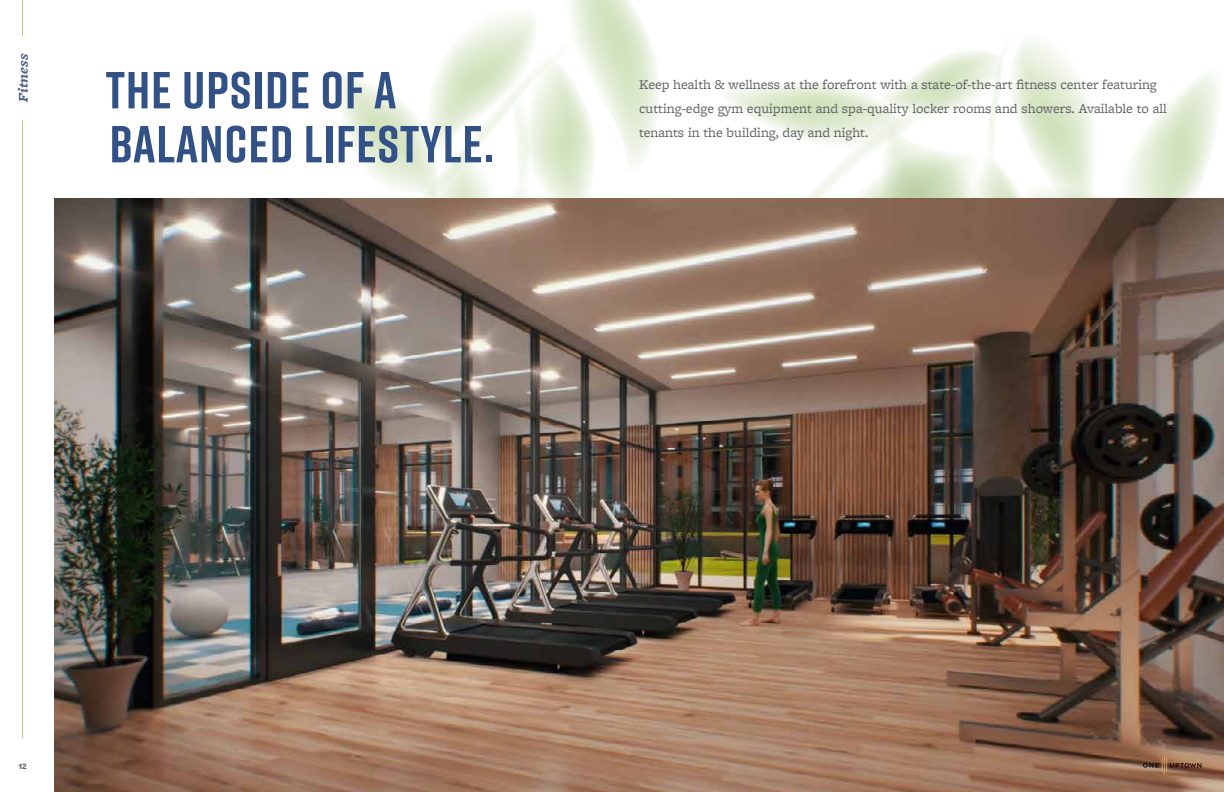
<style>
.page{position:relative;width:1224px;height:792px;background:#fff}
.page>*{position:absolute;margin:0;border:0;box-sizing:border-box;transform-origin:0 0}
.t1{font:700 52px/54px "Rift";letter-spacing:.02em;color:#325187}
.t2{font:14px/24px "Freight Micro Pro";color:#636466}
.t3{font:italic 700 14px "Freight Micro Pro";color:#4f5c86}
.t4{font:600 8px "Halyard Display";color:#636466}
</style>
<div class="page">
<svg style="left:341px;top:0;width:878px;height:198px"></svg>
<svg style="left:582px;top:49px;width:462px;height:149px"></svg>
<img style="left:54px;top:198px;width:1170px;height:594px">
<svg style="left:1143px;top:755px;width:59px;height:20px"></svg>
<hr style="left:22px;top:0;width:1px;height:738px;background:#c0b45f">
<div style="left:19px;top:36px;width:9px;height:84px;background:#fff"></div>
<p class="t3" style="left:13px;top:102px;width:49px;rotate:-90deg">Fitness</p>
<h1 class="t1" style="left:106px;top:62px;width:390px">THE UPSIDE OF A<br>BALANCED LIFESTYLE.</h1>
<p class="t2" style="left:639px;top:72px;width:529px">Keep health &amp; wellness at the forefront with a state-of-the-art fitness center featuring cutting-edge gym equipment and spa-quality locker rooms and showers. Available to all tenants in the building, day and night.</p>
<p class="t4" style="left:18px;top:761px;width:10px">12</p>
</div>
